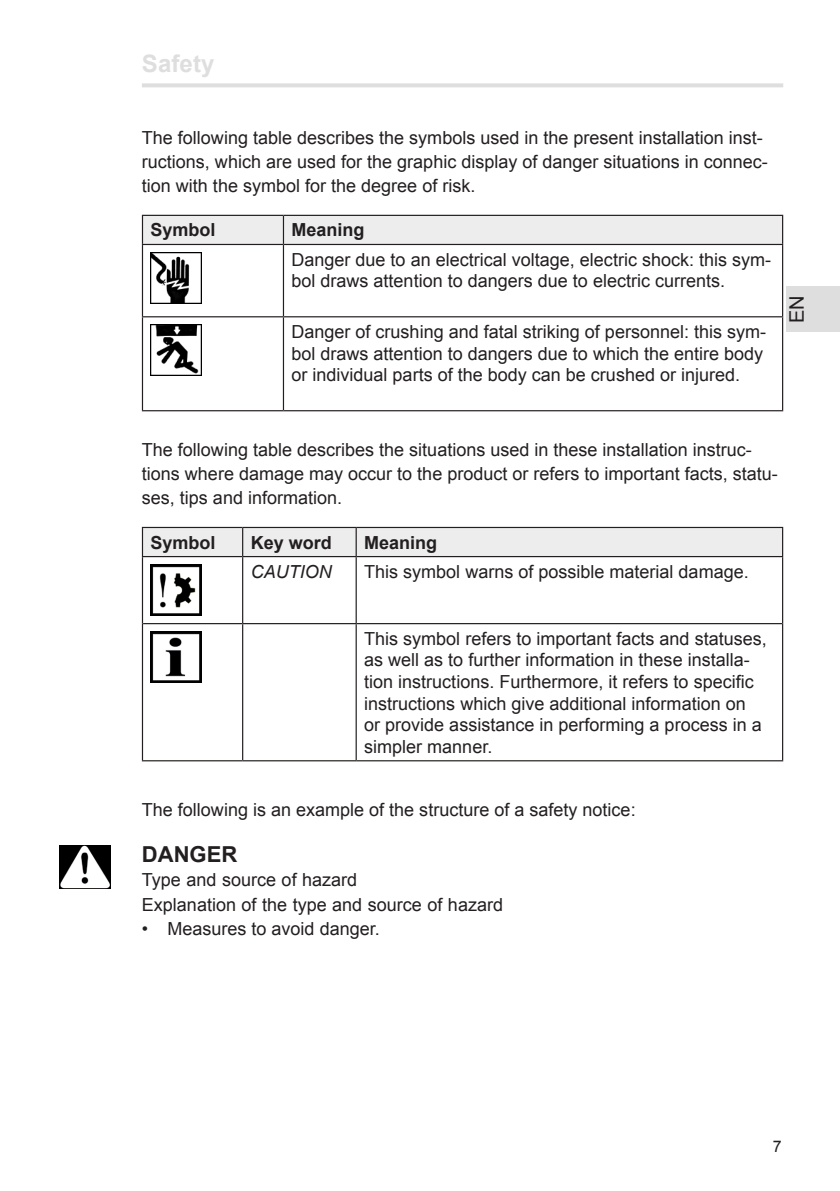
<style>
.page{position:relative;width:840px;height:1191px;background:#fff}
.page>*{position:absolute;margin:0;border:0;box-sizing:border-box;transform-origin:0 0}
.t1{font:700 24px "Arial";letter-spacing:.005em;color:#dedede}
.Signalwort{font:700 22px "Arial";color:#231f20}
.t2{font:20px "Arial";color:#231f20}
.fließtext{font:18px/21.6px "Arial";color:#231f20}
.Erläuterung{font:18px "Arial";color:#231f20}
.t3{font:700 18px "Arial";color:#231f20}
.Art_und_Quelle{font:18px "Arial";color:#231f20}
.t4{font:italic 18px "Arial";color:#231f20}
.t5{font:16px "Arial";color:#231f20}
</style>
<div class="page">
<hr style="left:142px;top:83px;width:640px;height:4px;background:#dedede">
<div style="left:785px;top:286px;width:54px;height:46px;background:#dedede"></div>
<hr style="left:142px;top:244px;width:141px;height:1px;background:#231f20">
<svg style="left:142px;top:215px;width:640px;height:29px;background:#e4e3e4"></svg>
<hr style="left:283px;top:244px;width:499px;height:1px;background:#231f20">
<hr style="left:142px;top:245px;width:1px;height:71px;background:#231f20">
<hr style="left:283px;top:245px;width:1px;height:71px;background:#231f20">
<hr style="left:781px;top:245px;width:1px;height:71px;background:#231f20">
<hr style="left:142px;top:316px;width:141px;height:1px;background:#231f20">
<hr style="left:142px;top:317px;width:1px;height:93px;background:#231f20">
<hr style="left:142px;top:410px;width:141px;height:1px;background:#231f20">
<hr style="left:283px;top:316px;width:499px;height:1px;background:#231f20">
<hr style="left:283px;top:317px;width:1px;height:93px;background:#231f20">
<hr style="left:781px;top:317px;width:1px;height:93px;background:#231f20">
<hr style="left:283px;top:410px;width:499px;height:1px;background:#231f20">
<img style="left:150px;top:252px;width:51px;height:51px">
<img style="left:150px;top:325px;width:51px;height:51px">
<svg style="left:143px;top:624px;width:638px;height:136px"></svg>
<hr style="left:142px;top:556px;width:100px;height:1px;background:#231f20">
<hr style="left:242px;top:556px;width:114px;height:1px;background:#231f20">
<svg style="left:142px;top:527px;width:640px;height:29px;background:#e3e2e3"></svg>
<hr style="left:356px;top:556px;width:426px;height:1px;background:#231f20">
<hr style="left:142px;top:557px;width:1px;height:66px;background:#231f20">
<hr style="left:242px;top:557px;width:1px;height:66px;background:#231f20">
<hr style="left:355px;top:557px;width:1px;height:66px;background:#231f20">
<hr style="left:781px;top:557px;width:1px;height:66px;background:#231f20">
<hr style="left:143px;top:623px;width:99px;height:1px;background:#231f20">
<hr style="left:142px;top:760px;width:100px;height:1px;background:#231f20">
<hr style="left:142px;top:623px;width:1px;height:137px;background:#231f20">
<hr style="left:242px;top:623px;width:114px;height:1px;background:#231f20">
<hr style="left:242px;top:760px;width:114px;height:1px;background:#231f20">
<hr style="left:242px;top:624px;width:1px;height:136px;background:#231f20">
<hr style="left:356px;top:623px;width:425px;height:1px;background:#231f20">
<hr style="left:356px;top:760px;width:426px;height:1px;background:#231f20">
<hr style="left:355px;top:624px;width:1px;height:136px;background:#231f20">
<hr style="left:781px;top:623px;width:1px;height:137px;background:#231f20">
<img style="left:150px;top:564px;width:51px;height:51px">
<img style="left:150px;top:631px;width:51px;height:51px">
<img style="left:60px;top:846px;width:51px;height:42px">
<h1 class="t1" style="left:142px;top:48px;width:74px">Safety</h1>
<p class="fließtext" style="left:142px;top:126px;width:627px;line-height:24px">The following table describes the symbols used in the present installation inst&shy;ructions, which are used for the graphic display of danger situations in connec&shy;tion with the symbol for the degree of risk.</p>
<p class="t3" style="left:150px;top:218px;width:67px">Symbol</p>
<p class="t3" style="left:291px;top:218px;width:75px">Meaning</p>
<p class="fließtext" style="left:291px;top:249px;width:481px">Danger due to an electrical voltage, electric shock: this sym&shy;bol draws attention to dangers due to electric currents.</p>
<p class="fließtext" style="left:291px;top:321px;width:476px">Danger of crushing and fatal striking of personnel: this sym&shy;bol draws attention to dangers due to which the entire body or individual parts of the body can be crushed or injured.</p>
<p class="t2" style="left:783px;top:323px;width:29px;rotate:-90deg">EN</p>
<p class="fließtext" style="left:142px;top:438px;width:637px;line-height:24px">The following table describes the situations used in these installation instruc&shy;tions where damage may occur to the product or refers to important facts, statu&shy;ses, tips and information.</p>
<p class="t3" style="left:150px;top:530px;width:67px">Symbol</p>
<p class="t3" style="left:250px;top:530px;width:83px">Key word</p>
<p class="t3" style="left:364px;top:530px;width:75px">Meaning</p>
<p class="t4" style="left:250px;top:560px;width:82px">CAUTION</p>
<p class="fließtext" style="left:364px;top:561px;width:386px">This symbol warns of possible material damage.</p>
<p class="fließtext" style="left:364px;top:628px;width:404px">This symbol refers to important facts and statuses, as well as to further information in these installa&shy;tion instructions. Furthermore, it refers to specific instructions which give additional information on<br>or provide assistance in performing a process in a simpler manner.</p>
<p class="fließtext" style="left:142px;top:799px;width:495px">The following is an example of the structure of a safety notice:</p>
<p class="Signalwort" style="left:142px;top:839px;width:97px">DANGER</p>
<p class="Art_und_Quelle" style="left:142px;top:868px;width:217px">Type and source of hazard</p>
<p class="Erläuterung" style="left:142px;top:892px;width:362px">Explanation of the type and source of hazard</p>
<p class="fließtext" style="left:142px;top:918px;width:239px">• Measures to avoid danger.</p>
<p class="t5" style="left:772px;top:1136px;width:10px">7</p>
</div>
